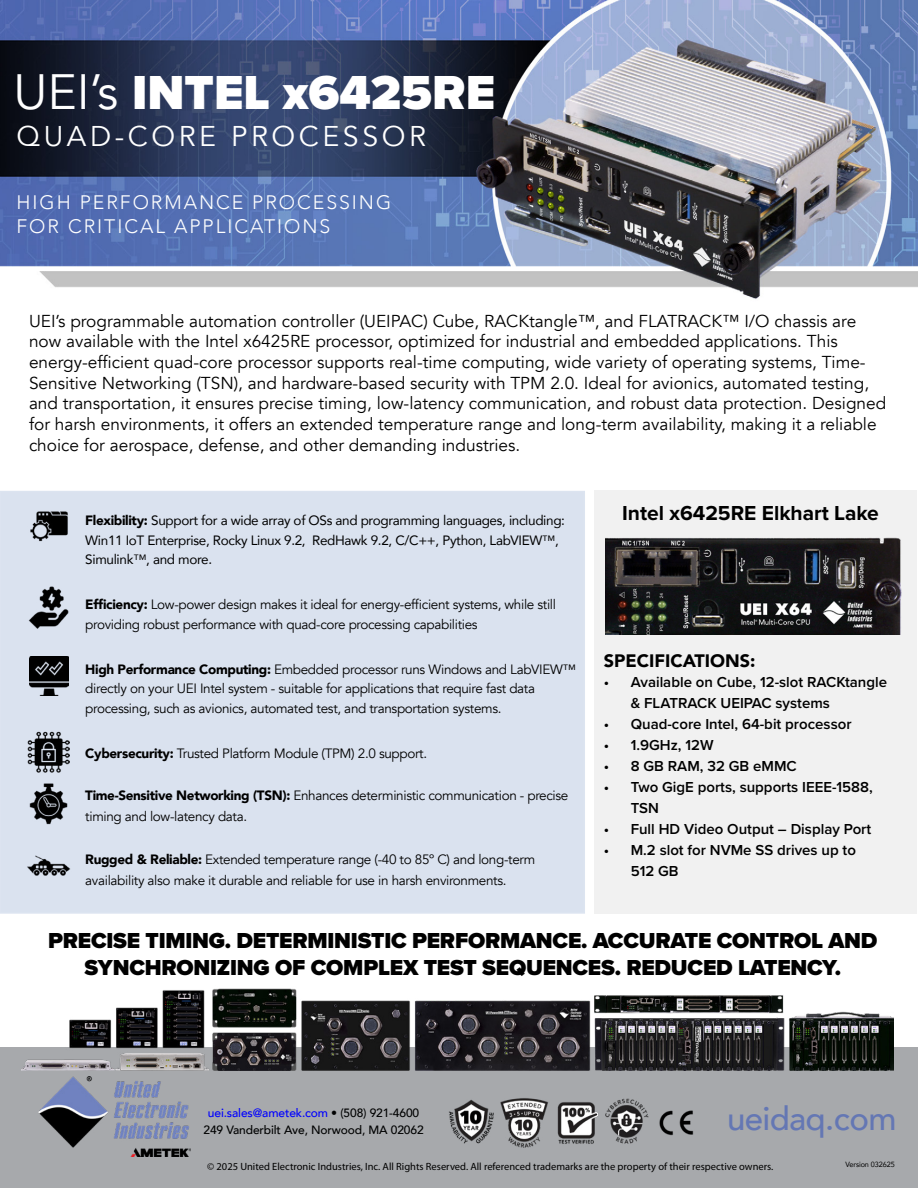
<style>
.page{position:relative;width:918px;height:1188px;background:#fff}
.page>*{position:absolute;margin:0;border:0;box-sizing:border-box;transform-origin:0 0}
.t1{font:900 49.5px "Proxima Nova";color:#fff}
.t2{font:500 33px "Avenir";letter-spacing:-.02em;color:#6477b4}
.t3{font:28.5px "Avenir";letter-spacing:.125em;color:#fff}
.t4{font:900 22.5px/27px "Proxima Nova";letter-spacing:-.01em;color:#000;text-align:center}
.t5{font:700 21px "Proxima Nova";color:#000}
.t6{font:300 19.5px/23.4px "Avenir";letter-spacing:.1em;color:#fff}
.t7{font:900 18px "Avenir";color:#000}
.t8{font:17.25px/20.7px "Avenir";color:#000}
.t9{font:600 15px/21px "Proxima Nova";color:#000}
.t10{font:13.5px/19.5px "Avenir";letter-spacing:-.025em;color:#000}
.t11{font:13.5px/19.5px "Avenir";letter-spacing:-.025em;color:#000}
.t12{font:500 12px/16.5px "Avenir";letter-spacing:-.01em;color:#000101;text-align:center}
.t13{font:10.5px "Myriad Pro";color:#000}
.t14{font:7.5px "Avenir";letter-spacing:-.01em;color:#000}
.s1{font-family:"Avenir";font-weight:400}
.s2{font-weight:900}
.s3{font-style:inherit}
.s4{color:#00f}
</style>
<div class="page">
<img style="left:0;top:0;width:918px;height:299px">
<div style="left:0;top:1047px;width:918px;height:141px;background:#a7a9ac"></div>
<img style="left:39px;top:1077px;width:152px;height:79px">
<img style="left:22px;top:988px;width:872px;height:82px">
<div style="left:595px;top:490px;width:322px;height:424px;background:#f1f1f1"></div>
<img style="left:605px;top:537px;width:297px;height:97px">
<div style="left:0;top:491px;width:585px;height:423px;background:#dae2ef"></div>
<img style="left:28px;top:587px;width:41px;height:41px">
<img style="left:29px;top:656px;width:39px;height:39px">
<img style="left:28px;top:731px;width:41px;height:42px">
<img style="left:29px;top:783px;width:39px;height:41px">
<img style="left:27px;top:855px;width:43px;height:21px">
<img style="left:449px;top:1098px;width:245px;height:50px">
<img style="left:30px;top:511px;width:38px;height:31px">
<h1 class="t1" style="left:14px;top:55px;width:483px"><span class="s1">UEI’s</span> INTEL x6425RE</h1>
<h3 class="t3" style="left:16px;top:120px;width:411px">QUAD-CORE PROCESSOR</h3>
<p class="t6" style="left:16px;top:191px;width:376px">HIGH PERFORMANCE PROCESSING<br>FOR CRITICAL APPLICATIONS</p>
<p class="t8" style="left:29px;top:311px;width:859px">UEI’s programmable automation controller (UEIPAC) Cube, RACKtangle™, and FLATRACK™ I/O chassis are now available with the Intel x6425RE processor, optimized for industrial and embedded applications. This energy-efficient quad-core processor supports real-time computing, wide variety of operating systems, Time-Sensitive Networking (TSN), and hardware-based security with TPM 2.0. Ideal for avionics, automated testing, and transportation, it ensures precise timing, low-latency communication, and robust data protection. Designed for harsh environments, it offers an extended temperature range and long-term availability, making it a reliable choice for aerospace, defense, and other demanding industries.</p>
<p class="t11" style="left:85px;top:510px;width:481px"><span class="s2">Flexibility:</span> Support for a wide array of OSs and programming languages, including:<br>Win11 IoT Enterprise, Rocky Linux 9.2, RedHawk 9.2, C/C++, Python, LabVIEW<span class="s3">™</span>,<br>Simulink<span class="s3">™</span>, and more.</p>
<p class="t10" style="left:85px;top:595px;width:472px"><span class="s2">Efficiency:</span> Low-power design makes it ideal for energy-efficient systems, while still providing robust performance with quad-core processing capabilities</p>
<p class="t10" style="left:85px;top:659px;width:492px"><span class="s2">High Performance Computing:</span> Embedded processor runs Windows and LabVIEW™ directly on your UEI Intel system - suitable for applications that require fast data processing, such as avionics, automated test, and transportation systems.</p>
<p class="t10" style="left:85px;top:743px;width:343px"><span class="s2">Cybersecurity:</span> Trusted Platform Module (TPM) 2.0 support.</p>
<p class="t10" style="left:85px;top:785px;width:485px;line-height:21px"><span class="s2">Time-Sensitive Networking (TSN):</span> Enhances deterministic communication - precise timing and low-latency data.</p>
<p class="t10" style="left:85px;top:849px;width:452px;line-height:21px"><span class="s2">Rugged &amp; Reliable:</span> Extended temperature range (-40 to 85º C) and long-term availability also make it durable and reliable for use in harsh environments.</p>
<p class="t5" style="left:622px;top:498px;width:258px">Intel x6425RE Elkhart Lake</p>
<p class="t7" style="left:604px;top:646px;width:153px">SPECIFICATIONS:</p>
<p class="t9" style="left:631px;top:671px;width:258px;text-indent:-27px">• Available on Cube, 12-slot RACKtangle &amp; FLATRACK UEIPAC systems</p>
<p class="t9" style="left:604px;top:713px;width:249px">• Quad-core Intel, 64-bit processor</p>
<p class="t9" style="left:604px;top:734px;width:111px">• 1.9GHz, 12W</p>
<p class="t9" style="left:604px;top:755px;width:195px">• 8 GB RAM, 32 GB eMMC</p>
<p class="t9" style="left:631px;top:776px;width:244px;text-indent:-27px">• Two GigE ports, supports IEEE-1588,<br>TSN</p>
<p class="t9" style="left:604px;top:818px;width:269px">• Full HD Video Output – Display Port</p>
<p class="t9" style="left:631px;top:839px;width:227px;text-indent:-27px">• M.2 slot for NVMe SS drives up to<br>512 GB</p>
<h3 class="t4" style="left:48px;top:927px;width:831px">PRECISE TIMING. DETERMINISTIC PERFORMANCE. ACCURATE CONTROL AND<br>SYNCHRONIZING OF COMPLEX TEST SEQUENCES. REDUCED LATENCY.</h3>
<p class="t12" style="left:204px;top:1104px;width:222px"><span class="s4">uei.sales@ametek.com</span> • (508) 921-4600<br>249 Vanderbilt Ave, Norwood, MA 02062</p>
<h2 class="t2" style="left:727px;top:1090px;width:171px">ueidaq.com</h2>
<p class="t13" style="left:207px;top:1160px;width:568px">© 2025 United Electronic Industries, Inc. All Rights Reserved. All referenced trademarks are the property of their respective owners.</p>
<p class="t14" style="left:846px;top:1158px;width:51px">Version 032625</p>
</div>
